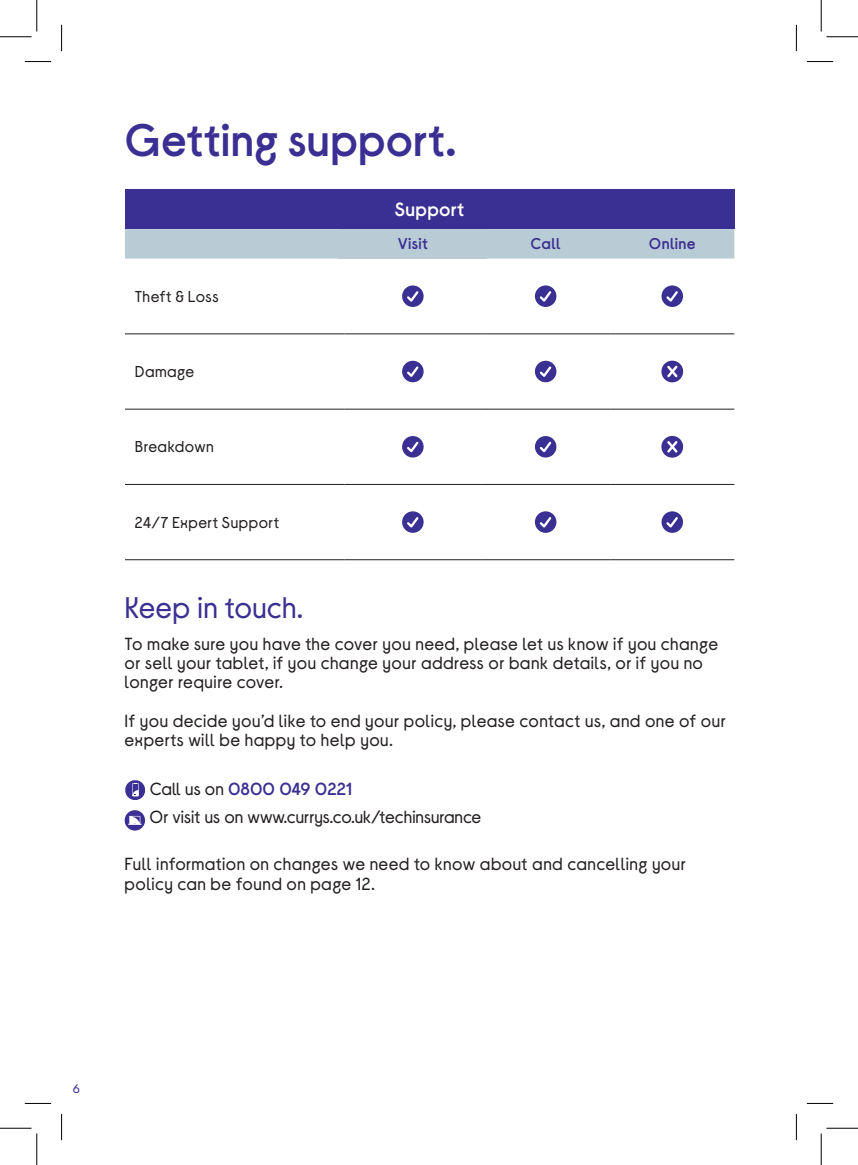
<style>
.page{position:relative;width:858px;height:1165px;background:#fff}
.page>*{position:absolute;margin:0;border:0;box-sizing:border-box;transform-origin:0 0}
.t1{font:45.5px "Currys Sans Headline";letter-spacing:.005em;color:#3a2f92}
.t2{font:29.75px "Currys Sans";letter-spacing:.005em;color:#3a2f92}
.t3{font:19.07px "Currys Sans Headline";letter-spacing:.015em;color:#fff}
.t4{font:17.5px/19.2px "Currys Sans";letter-spacing:.025em;color:#231f20}
.t5{font:17.5px "Currys Sans";color:#231f20}
.t6{font:17.5px "Currys Sans Headline";color:#3a2f92}
.t7{font:15.75px "Currys Sans";letter-spacing:.03em;color:#231f20}
.t8{font:15.58px "Currys Sans Headline";letter-spacing:.025em;color:#3a2f92}
.t9{font:12.25px "Currys Sans";color:#3a2f92}
.s1{font-family:"Currys Sans";color:#231f20}
</style>
<div class="page">
<div style="left:125px;top:190px;width:609px;height:39px;background:#3a2f92"></div>
<div style="left:125px;top:229px;width:609px;height:30px;background:#b9ccd6"></div>
<hr style="left:125px;top:333px;width:219px;height:1px;background:#231f20">
<hr style="left:125px;top:409px;width:219px;height:1px;background:#231f20">
<hr style="left:125px;top:484px;width:219px;height:1px;background:#231f20">
<hr style="left:344px;top:333px;width:137px;height:1px;background:#231f20">
<hr style="left:481px;top:333px;width:129px;height:1px;background:#231f20">
<hr style="left:610px;top:333px;width:124px;height:1px;background:#231f20">
<hr style="left:344px;top:409px;width:137px;height:1px;background:#231f20">
<hr style="left:481px;top:409px;width:129px;height:1px;background:#231f20">
<hr style="left:610px;top:409px;width:124px;height:1px;background:#231f20">
<hr style="left:344px;top:484px;width:137px;height:1px;background:#231f20">
<hr style="left:481px;top:484px;width:129px;height:1px;background:#231f20">
<hr style="left:610px;top:484px;width:124px;height:1px;background:#231f20">
<hr style="left:125px;top:559px;width:219px;height:1px;background:#231f20">
<hr style="left:344px;top:559px;width:137px;height:1px;background:#231f20">
<hr style="left:481px;top:559px;width:129px;height:1px;background:#231f20">
<hr style="left:610px;top:559px;width:124px;height:1px;background:#231f20">
<div style="left:339px;top:229px;width:147px;height:30px;background:#b9ccd6"></div>
<div style="left:402px;top:285px;width:21px;height:22px;background:#3a2f92;border-radius:50%"></div>
<svg style="left:405px;top:291px;width:14px;height:13px"></svg>
<svg style="left:534px;top:285px;width:22px;height:22px"></svg>
<svg style="left:537px;top:289px;width:16px;height:15px"></svg>
<svg style="left:661px;top:285px;width:21px;height:22px"></svg>
<svg style="left:664px;top:289px;width:15px;height:15px"></svg>
<div style="left:402px;top:361px;width:21px;height:21px;background:#3a2f92;border-radius:50%"></div>
<svg style="left:407px;top:366px;width:12px;height:11px"></svg>
<svg style="left:534px;top:361px;width:22px;height:21px"></svg>
<svg style="left:537px;top:364px;width:16px;height:15px"></svg>
<div style="left:661px;top:361px;width:22px;height:21px;background:#3a2f92;border-radius:50%"></div>
<svg style="left:664px;top:363px;width:14px;height:16px"></svg>
<div style="left:402px;top:436px;width:21px;height:21px;background:#3a2f92;border-radius:50%"></div>
<svg style="left:405px;top:441px;width:15px;height:14px"></svg>
<svg style="left:534px;top:436px;width:22px;height:21px"></svg>
<svg style="left:537px;top:440px;width:16px;height:15px"></svg>
<svg style="left:661px;top:436px;width:22px;height:22px"></svg>
<svg style="left:664px;top:439px;width:15px;height:16px"></svg>
<div style="left:402px;top:511px;width:21px;height:22px;background:#3a2f92;border-radius:50%"></div>
<svg style="left:405px;top:517px;width:14px;height:13px"></svg>
<svg style="left:534px;top:511px;width:22px;height:22px"></svg>
<svg style="left:537px;top:515px;width:16px;height:15px"></svg>
<svg style="left:661px;top:511px;width:21px;height:22px"></svg>
<svg style="left:664px;top:515px;width:15px;height:15px"></svg>
<svg style="left:125px;top:780px;width:20px;height:20px"></svg>
<div style="left:125px;top:810px;width:20px;height:20px;background:#3a2f92;border-radius:50%"></div>
<svg style="left:128px;top:816px;width:14px;height:9px"></svg>
<svg style="left:25px;top:61px;width:26px;height:1px"></svg>
<svg style="left:806px;top:61px;width:26px;height:1px"></svg>
<svg style="left:25px;top:1103px;width:26px;height:1px"></svg>
<svg style="left:806px;top:1103px;width:26px;height:1px"></svg>
<svg style="left:61px;top:25px;width:1px;height:26px"></svg>
<svg style="left:61px;top:1114px;width:1px;height:26px"></svg>
<svg style="left:795px;top:25px;width:1px;height:26px"></svg>
<svg style="left:795px;top:1114px;width:1px;height:26px"></svg>
<hr style="left:0;top:36px;width:32px;height:1px;background:#000">
<hr style="left:826px;top:36px;width:31px;height:1px;background:#000">
<hr style="left:0;top:1128px;width:32px;height:1px;background:#000">
<hr style="left:826px;top:1128px;width:31px;height:1px;background:#000">
<hr style="left:36px;top:0;width:1px;height:32px;background:#000">
<hr style="left:36px;top:1133px;width:1px;height:32px;background:#000">
<hr style="left:820px;top:0;width:1px;height:32px;background:#000">
<hr style="left:820px;top:1133px;width:1px;height:32px;background:#000">
<h1 class="t1" style="left:125px;top:114px;width:333px">Getting support.</h1>
<p class="t3" style="left:395px;top:198px;width:71px">Support</p>
<p class="t8" style="left:398px;top:235px;width:31px">Visit</p>
<p class="t8" style="left:530px;top:235px;width:32px">Call</p>
<p class="t8" style="left:648px;top:235px;width:48px">Online</p>
<p class="t7" style="left:135px;top:287px;width:85px">Theft &amp; Loss</p>
<p class="t7" style="left:135px;top:363px;width:61px">Damage</p>
<p class="t7" style="left:135px;top:438px;width:80px">Breakdown</p>
<p class="t7" style="left:135px;top:513px;width:146px">24/7 Expert Support</p>
<h2 class="t2" style="left:125px;top:591px;width:180px">Keep in touch.</h2>
<p class="t4" style="left:125px;top:634px;width:594px">To make sure you have the cover you need, please let us know if you change or sell your tablet, if you change your address or bank details, or if you no longer require cover.</p>
<p class="t4" style="left:125px;top:711px;width:602px">If you decide you’d like to end your policy, please contact us, and one of our experts will be happy to help you.</p>
<p class="t6" style="left:150px;top:779px;width:204px"><span class="s1">Call us on</span> 0800 049 0221</p>
<p class="t5" style="left:149px;top:807px;width:333px">Or visit us on www.currys.co.uk/techinsurance</p>
<p class="t4" style="left:125px;top:855px;width:562px">Full information on changes we need to know about and cancelling your policy can be found on page 12.</p>
<p class="t9" style="left:73px;top:1082px;width:9px">6</p>
</div>
